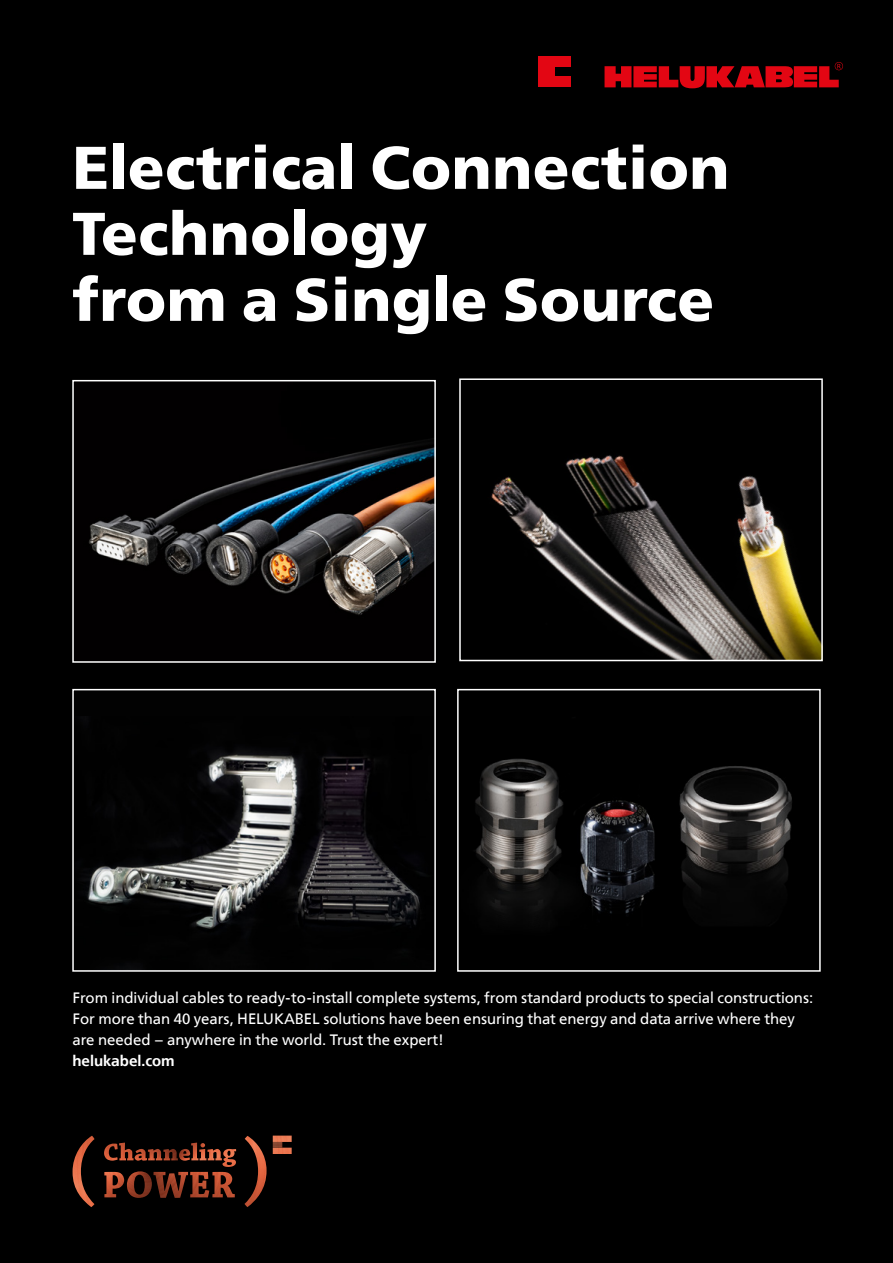
<style>
.page{position:relative;width:893px;height:1263px;background:#000}
.page>*{position:absolute;margin:0;border:0;box-sizing:border-box;transform-origin:0 0}
.t1{font:700 60px/66px "Free Set";letter-spacing:.01em;color:#fff}
.t2{font:15px/21px "Free Set";color:#fff}
.t3{font:600 15px "Free Set";color:#fff}
</style>
<div class="page">
<div style="left:538px;top:56px;width:32px;height:11px;background:#e30613"></div>
<div style="left:538px;top:76px;width:32px;height:11px;background:#e30613"></div>
<svg style="left:604px;top:62px;width:239px;height:26px"></svg>
<svg style="left:538px;top:67px;width:16px;height:9px"></svg>
<img style="left:73px;top:1136px;width:22px;height:71px">
<img style="left:244px;top:1135px;width:48px;height:72px">
<img style="left:104px;top:1142px;width:132px;height:25px">
<img style="left:104px;top:1171px;width:131px;height:27px">
<img style="left:491px;top:455px;width:329px;height:203px">
<div style="left:459px;top:378px;width:364px;height:283px;border:2px solid #fff"></div>
<img style="left:475px;top:758px;width:317px;height:158px">
<div style="left:457px;top:689px;width:364px;height:283px;border:2px solid #fff"></div>
<img style="left:89px;top:439px;width:344px;height:176px">
<div style="left:72px;top:380px;width:364px;height:283px;border:2px solid #fff"></div>
<img style="left:81px;top:716px;width:344px;height:253px">
<div style="left:72px;top:689px;width:364px;height:283px;border:2px solid #fff"></div>
<hr style="left:892px;top:49px;width:1px;height:141px;background:#e30613">
<h1 class="t1" style="left:72px;top:133px;width:659px">Electrical Connection<br>Technology<br>from a Single Source</h1>
<p class="t2" style="left:72px;top:986px;width:742px">From individual cables to ready-to-install complete systems, from standard products to special constructions:<br>For more than 40 years, HELUKABEL solutions have been ensuring that energy and data arrive where they are needed – anywhere in the world. Trust the expert!</p>
<p class="t3" style="left:72px;top:1051px;width:104px">helukabel.com</p>
</div>
